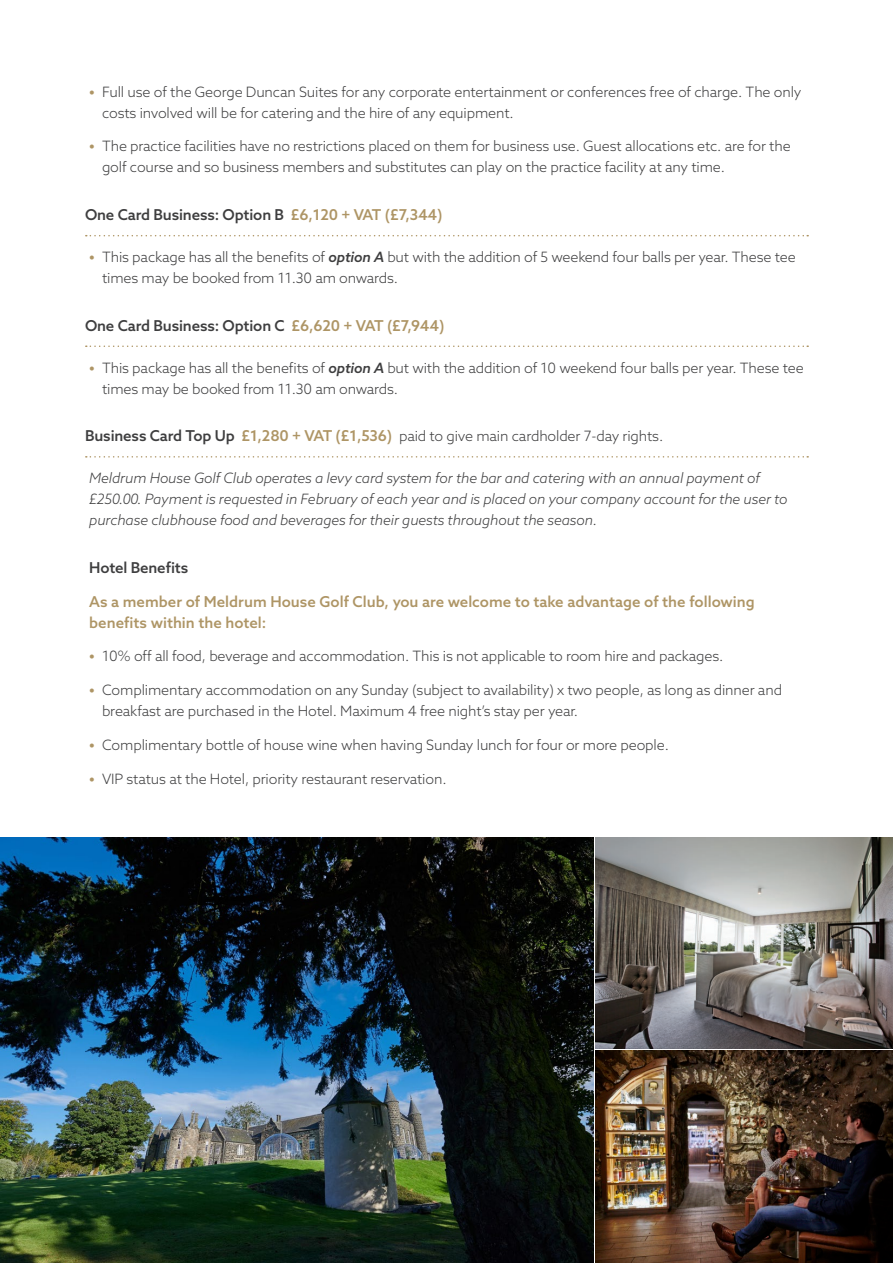
<style>
.page{position:relative;width:893px;height:1263px;background:#fff}
.page>*{position:absolute;margin:0;border:0;box-sizing:border-box;transform-origin:0 0}
.t1{font:500 15px/21px "Azo Sans";color:#ae9565}
.t2{font:500 15px "Azo Sans";letter-spacing:-.01em;color:#3e3e3f}
.t3{font:300 14.25px/21px "Azo Sans";letter-spacing:-.01em;color:#3e3e3f}
.t4{font:italic 300 14.25px/21px "Azo Sans";letter-spacing:-.01em;color:#3e3e3f}
.s1{font-weight:900;font-size:15px;color:#ae9565}
.s2{color:#ae9565}
.s3{font-weight:500;font-style:italic}
.s4{font-weight:500;font-size:15px}
.s5{font-weight:500;font-size:15px;color:#ae9565}
</style>
<div class="page">
<svg style="left:86px;top:235px;width:722px;height:1px"></svg>
<svg style="left:86px;top:345px;width:722px;height:2px"></svg>
<svg style="left:86px;top:456px;width:722px;height:2px"></svg>
<img style="left:0;top:838px;width:593px;height:425px">
<img style="left:595px;top:838px;width:298px;height:210px">
<img style="left:595px;top:1050px;width:298px;height:213px">
<p class="t3" style="left:102px;top:81px;width:701px;text-indent:-13px"><span class="s1">•</span> Full use of the George Duncan Suites for any corporate entertainment or conferences free of charge. The only costs involved will be for catering and the hire of any equipment.</p>
<p class="t3" style="left:102px;top:136px;width:690px;text-indent:-13px"><span class="s1">•</span> The practice facilities have no restrictions placed on them for business use. Guest allocations etc. are for the golf course and so business members and substitutes can play on the practice facility at any time.</p>
<p class="t2" style="left:85px;top:205px;width:359px">One Card Business: Option B <span class="s2">£6,120 + VAT (£7,344)</span></p>
<p class="t3" style="left:102px;top:247px;width:695px;text-indent:-13px"><span class="s1">•</span> This package has all the benefits of <span class="s3">option A</span> but with the addition of 5 weekend four balls per year. These tee times may be booked from 11.30 am onwards.</p>
<p class="t2" style="left:85px;top:315px;width:361px">One Card Business: Option C <span class="s2">£6,620 + VAT (£7,944)</span></p>
<p class="t3" style="left:102px;top:357px;width:703px;text-indent:-13px"><span class="s1">•</span> This package has all the benefits of <span class="s3">option A</span> but with the addition of 10 weekend four balls per year. These tee times may be booked from 11.30 am onwards.</p>
<p class="t3" style="left:85px;top:425px;width:580px"><span class="s4">Business Card Top Up</span> <span class="s5">£1,280 + VAT (£1,536)</span> paid to give main cardholder 7-day rights.</p>
<p class="t4" style="left:89px;top:467px;width:700px">Meldrum House Golf Club operates a levy card system for the bar and catering with an annual payment of £250.00. Payment is requested in February of each year and is placed on your company account for the user to purchase clubhouse food and beverages for their guests throughout the season.</p>
<p class="t2" style="left:89px;top:558px;width:100px">Hotel Benefits</p>
<p class="t1" style="left:89px;top:591px;width:667px">As a member of Meldrum House Golf Club, you are welcome to take advantage of the following benefits within the hotel:</p>
<p class="t3" style="left:89px;top:646px;width:636px"><span class="s1">•</span> 10% off all food, beverage and accommodation. This is not applicable to room hire and packages.</p>
<p class="t3" style="left:102px;top:679px;width:681px;text-indent:-13px"><span class="s1">•</span> Complimentary accommodation on any Sunday (subject to availability) x two people, as long as dinner and breakfast are purchased in the Hotel. Maximum 4 free night’s stay per year.</p>
<p class="t3" style="left:89px;top:734px;width:581px"><span class="s1">•</span> Complimentary bottle of house wine when having Sunday lunch for four or more people.</p>
<p class="t3" style="left:89px;top:768px;width:359px"><span class="s1">•</span> VIP status at the Hotel, priority restaurant reservation.</p>
</div>
